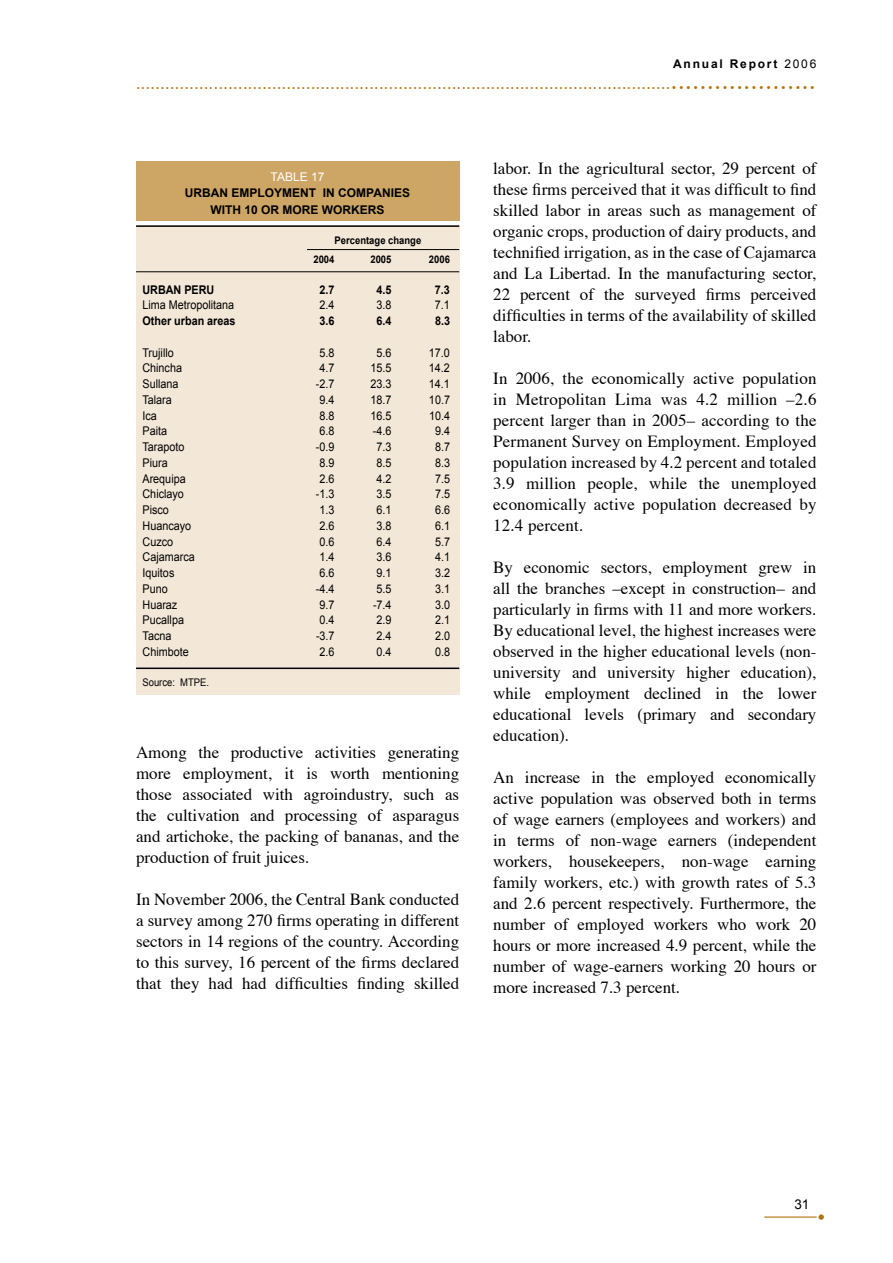
<style>
.page{position:relative;width:893px;height:1263px;background:#fff}
.page>*{position:absolute;margin:0;border:0;box-sizing:border-box;transform-origin:0 0}
.t1{font:18px "Times";color:#b2730e}
.t2{font:16.95px/21px "Times";color:#000;text-align:justify}
.t3{font:13.5px "Arial";color:#000}
.t4{font:12px "Arial";color:#000;scale:.9 1}
.t5{font:700 12px/16.5px "Arial";color:#000;text-align:center}
.t6{font:700 12px "Arial";color:#000;scale:.9 1}
.t7{font:700 12px "Arial";letter-spacing:.15em;color:#000}
.t8{font:12px "Arial";color:#fff}
.t9{font:700 10.5px "Arial";color:#000;scale:.9 1}
.t10{font:10.5px "Arial";color:#000;scale:.9 1}
.s1{font-weight:400}
.s2{font-size:27px}
</style>
<div class="page">
<hr style="left:764px;top:1216px;width:53px;height:1px;background:#b2730e">
<svg style="left:819px;top:1214px;width:5px;height:6px"></svg>
<div style="left:136px;top:225px;width:323px;height:469px;background:#f3e8d8"></div>
<hr style="left:136px;top:225px;width:323px;height:2px;background:#000">
<hr style="left:136px;top:271px;width:323px;height:1px;background:#000">
<div style="left:136px;top:162px;width:323px;height:59px;background:#cda564"></div>
<hr style="left:136px;top:667px;width:323px;height:2px;background:#000">
<hr style="left:307px;top:249px;width:152px;height:1px;background:#000">
<p class="t7" style="left:673px;top:57px;width:145px">Annual Report <span class="s1">2006</span></p>
<p class="t1" style="left:136px;top:66px;width:681px">..............................................................................................................<span class="s2">....................</span></p>
<p class="t8" style="left:271px;top:170px;width:23px">table</p>
<p class="t8" style="left:311px;top:170px;width:14px">17</p>
<p class="t5" style="left:185px;top:185px;width:227px">URBAN EMPLOYMENT IN COMPANIES<br>WITH 10 OR MORE WORKERS</p>
<p class="t9" style="left:335px;top:234px;width:98px">Percentage change</p>
<p class="t9" style="left:313px;top:253px;width:25px">2004</p>
<p class="t9" style="left:370px;top:253px;width:25px">2005</p>
<p class="t9" style="left:429px;top:253px;width:25px">2006</p>
<p class="t6" style="left:142px;top:283px;width:81px">URBAN PERU</p>
<p class="t6" style="left:319px;top:283px;width:18px">2.7</p>
<p class="t6" style="left:376px;top:283px;width:18px">4.5</p>
<p class="t6" style="left:435px;top:283px;width:18px">7.3</p>
<p class="t4" style="left:142px;top:298px;width:104px">Lima Metropolitana</p>
<p class="t4" style="left:319px;top:298px;width:18px">2.4</p>
<p class="t4" style="left:376px;top:298px;width:45px">3.8 7</p>
<p class="t4" style="left:441px;top:298px;width:12px">.1</p>
<p class="t6" style="left:142px;top:314px;width:105px">Other urban areas</p>
<p class="t6" style="left:319px;top:314px;width:18px">3.6</p>
<p class="t6" style="left:376px;top:314px;width:18px">6.4</p>
<p class="t6" style="left:435px;top:314px;width:18px">8.3</p>
<p class="t4" style="left:142px;top:346px;width:36px">Trujillo</p>
<p class="t4" style="left:319px;top:346px;width:45px">5.8 5</p>
<p class="t4" style="left:382px;top:346px;width:12px">.6</p>
<p class="t4" style="left:429px;top:346px;width:25px">17.0</p>
<p class="t4" style="left:142px;top:361px;width:46px">Chincha</p>
<p class="t4" style="left:319px;top:361px;width:15px">4.7</p>
<p class="t4" style="left:370px;top:361px;width:21px">15.5</p>
<p class="t4" style="left:429px;top:361px;width:25px">14.2</p>
<p class="t4" style="left:142px;top:377px;width:42px">Sullana</p>
<p class="t4" style="left:316px;top:377px;width:19px">-2.7</p>
<p class="t4" style="left:370px;top:377px;width:25px">23.3</p>
<p class="t4" style="left:429px;top:377px;width:25px">14.1</p>
<p class="t4" style="left:142px;top:393px;width:34px">Talara</p>
<p class="t4" style="left:319px;top:393px;width:18px">9.4</p>
<p class="t4" style="left:370px;top:393px;width:21px">18.7</p>
<p class="t4" style="left:429px;top:393px;width:24px">10.7</p>
<p class="t4" style="left:142px;top:409px;width:18px">Ica</p>
<p class="t4" style="left:319px;top:409px;width:18px">8.8</p>
<p class="t4" style="left:370px;top:409px;width:21px">16.5</p>
<p class="t4" style="left:429px;top:409px;width:25px">10.4</p>
<p class="t4" style="left:142px;top:424px;width:29px">Paita</p>
<p class="t4" style="left:319px;top:424px;width:18px">6.8</p>
<p class="t4" style="left:373px;top:424px;width:49px">-4.6 9</p>
<p class="t4" style="left:441px;top:424px;width:12px">.4</p>
<p class="t4" style="left:142px;top:440px;width:48px">Tarapoto</p>
<p class="t4" style="left:316px;top:440px;width:35px">-0.97</p>
<p class="t4" style="left:382px;top:440px;width:12px">.3</p>
<p class="t4" style="left:435px;top:440px;width:17px">8.7</p>
<p class="t4" style="left:142px;top:456px;width:30px">Piura</p>
<p class="t4" style="left:319px;top:456px;width:15px">8.9</p>
<p class="t4" style="left:376px;top:456px;width:15px">8.5</p>
<p class="t4" style="left:435px;top:456px;width:18px">8.3</p>
<p class="t4" style="left:143px;top:472px;width:50px">Arequipa</p>
<p class="t4" style="left:319px;top:472px;width:18px">2.6</p>
<p class="t4" style="left:376px;top:472px;width:45px">4.2 7</p>
<p class="t4" style="left:441px;top:472px;width:11px">.5</p>
<p class="t4" style="left:143px;top:487px;width:48px">Chiclayo</p>
<p class="t4" style="left:316px;top:487px;width:22px">-1.3</p>
<p class="t4" style="left:377px;top:487px;width:32px">3.57</p>
<p class="t4" style="left:441px;top:487px;width:11px">.5</p>
<p class="t4" style="left:143px;top:503px;width:31px">Pisco</p>
<p class="t4" style="left:320px;top:503px;width:18px">1.3</p>
<p class="t4" style="left:377px;top:503px;width:18px">6.1</p>
<p class="t4" style="left:435px;top:503px;width:18px">6.6</p>
<p class="t4" style="left:143px;top:519px;width:56px">H uancayo</p>
<p class="t4" style="left:320px;top:519px;width:18px">2.6</p>
<p class="t4" style="left:377px;top:519px;width:18px">3.8</p>
<p class="t4" style="left:435px;top:519px;width:18px">6.1</p>
<p class="t4" style="left:143px;top:534px;width:36px">Cuzco</p>
<p class="t4" style="left:320px;top:534px;width:18px">0.6</p>
<p class="t4" style="left:377px;top:534px;width:45px">6.4 5</p>
<p class="t4" style="left:441px;top:534px;width:10px">.7</p>
<p class="t4" style="left:143px;top:550px;width:60px">Cajamarca</p>
<p class="t4" style="left:320px;top:550px;width:18px">1.4</p>
<p class="t4" style="left:377px;top:550px;width:18px">3.6</p>
<p class="t4" style="left:435px;top:550px;width:18px">4.1</p>
<p class="t4" style="left:143px;top:566px;width:37px">Iquitos</p>
<p class="t4" style="left:320px;top:566px;width:45px">6.6 9</p>
<p class="t4" style="left:383px;top:566px;width:12px">.1</p>
<p class="t4" style="left:435px;top:566px;width:18px">3.2</p>
<p class="t4" style="left:143px;top:582px;width:30px">Puno</p>
<p class="t4" style="left:316px;top:582px;width:49px">-4.4 5</p>
<p class="t4" style="left:383px;top:582px;width:8px">.5</p>
<p class="t4" style="left:435px;top:582px;width:18px">3.1</p>
<p class="t4" style="left:143px;top:597px;width:40px">H uaraz</p>
<p class="t4" style="left:320px;top:597px;width:15px">9.7</p>
<p class="t4" style="left:373px;top:597px;width:22px">-7.4</p>
<p class="t4" style="left:435px;top:597px;width:18px">3.0</p>
<p class="t4" style="left:143px;top:613px;width:48px">Pucallpa</p>
<p class="t4" style="left:320px;top:613px;width:18px">0.4</p>
<p class="t4" style="left:377px;top:613px;width:15px">2.9</p>
<p class="t4" style="left:435px;top:613px;width:18px">2.1</p>
<p class="t4" style="left:143px;top:629px;width:34px">Tacna</p>
<p class="t4" style="left:316px;top:629px;width:19px">-3.7</p>
<p class="t4" style="left:377px;top:629px;width:18px">2.4</p>
<p class="t4" style="left:435px;top:629px;width:18px">2.0</p>
<p class="t4" style="left:143px;top:645px;width:53px">Chimbote</p>
<p class="t4" style="left:320px;top:645px;width:18px">2.6</p>
<p class="t4" style="left:377px;top:645px;width:18px">0.4</p>
<p class="t4" style="left:435px;top:645px;width:18px">0.8</p>
<p class="t10" style="left:142px;top:676px;width:76px">Source: MTPE.</p>
<p class="t2" style="left:136px;top:740px;width:325px">Among the productive activities generating more employment, it is worth mentioning those associated with agroindustry, such as the cultivation and processing of asparagus and artichoke, the packing of bananas, and the production of fruit juices.</p>
<p class="t2" style="left:136px;top:887px;width:325px">In November 2006, the Central Bank conducted a survey among 270 firms operating in different sectors in 14 regions of the country. According to this survey, 16 percent of the firms declared that they had had difficulties finding skilled</p>
<p class="t2" style="left:493px;top:157px;width:325px">labor. In the agricultural sector, 29 percent of these firms perceived that it was difficult to find skilled labor in areas such as management of organic crops, production of dairy products, and technified irrigation, as in the case of Cajamarca and La Libertad. In the manufacturing sector, 22 percent of the surveyed firms perceived difficulties in terms of the availability of skilled labor.</p>
<p class="t2" style="left:493px;top:367px;width:325px">In 2006, the economically active population in Metropolitan Lima was 4.2 million –2.6 percent larger than in 2005– according to the Permanent Survey on Employment. Employed population increased by 4.2 percent and totaled 3.9 million people, while the unemployed economically active population decreased by 12.4 percent.</p>
<p class="t2" style="left:493px;top:556px;width:325px">By economic sectors, employment grew in all the branches –except in construction– and particularly in firms with 11 and more workers.<br>By educational level, the highest increases were observed in the higher educational levels (non&shy;university and university higher education), while employment declined in the lower educational levels (primary and secondary education).</p>
<p class="t2" style="left:493px;top:766px;width:325px">An increase in the employed economically active population was observed both in terms of wage earners (employees and workers) and in terms of non-wage earners (independent workers, housekeepers, non-wage earning family workers, etc.) with growth rates of 5.3 and 2.6 percent respectively. Furthermore, the number of employed workers who work 20 hours or more increased 4.9 percent, while the number of wage-earners working 20 hours or more increased 7.3 percent.</p>
<p class="t3" style="left:794px;top:1197px;width:17px">31</p>
</div>
